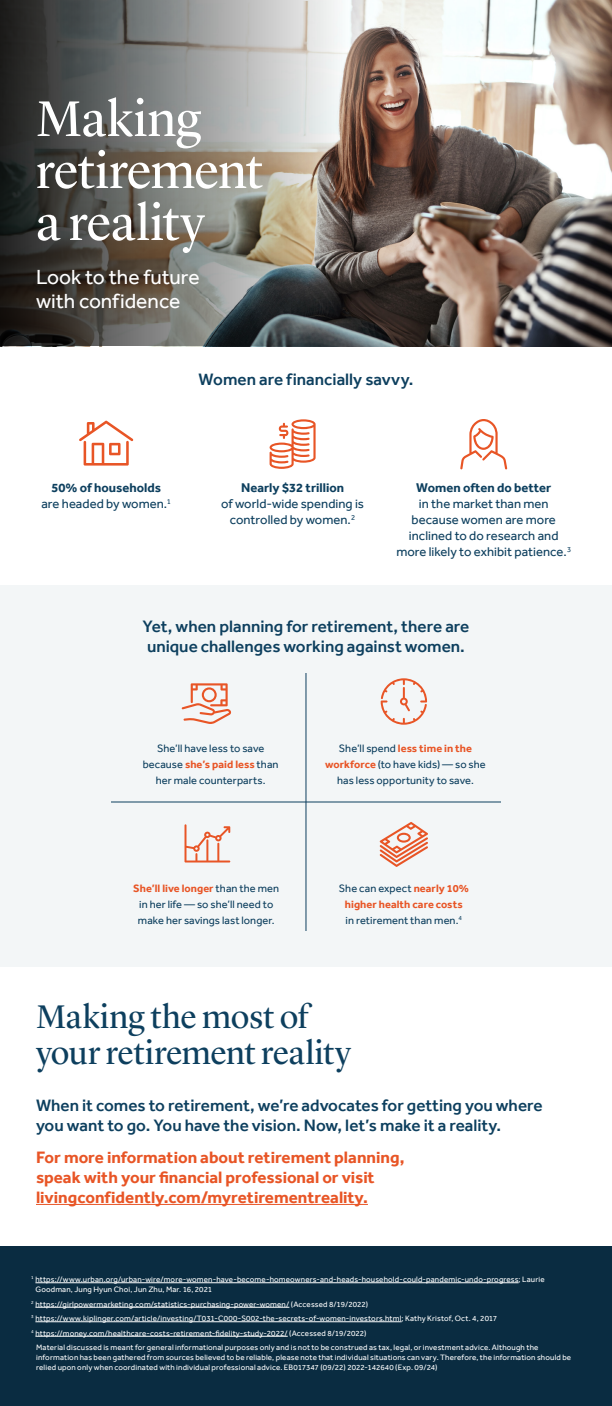
<style>
.page{position:relative;width:612px;height:1406px;background:#fff}
.page>*{position:absolute;margin:0;border:0;box-sizing:border-box;transform-origin:0 0}
.Standard_-_Header_1{font:52px/52px "Lyon Display";letter-spacing:-.01em;color:#fff}
.Extra_Small_-_Header{font:34px/36px "Lyon Display";letter-spacing:-.01em;color:#0d3f5e}
.Large_-_Subhead_1{font:21px/24px "Effra";color:#fff}
.callouts{font:500 17px/20px "Effra";color:#0d3f5e}
.callouts-2{font:700 17px/20px "Effra";color:#e85526}
.Small_-_Subhead_1{font:13px/16px "Effra";color:#0d3f5e;text-align:center}
.Standard_-_Body{font:11px/16px "Effra";letter-spacing:.005em;color:#0d3f5e;text-align:center}
.Disclaimers_with_sup{font:8px/10px "Effra";letter-spacing:.02em;color:#fff}
.s1{font-weight:700}
.s2{font-weight:700;color:#e85526}
</style>
<div class="page">
<img style="left:505px;top:0;width:107px;height:346px">
<img style="left:0;top:0;width:505px;height:346px">
<div style="left:0;top:1246px;width:612px;height:160px;background:#0a2c41"></div>
<hr style="left:36px;top:1204px;width:332px;height:1px;background:#e85526">
<div style="left:0;top:585px;width:612px;height:382px;background:#f3f6f7"></div>
<svg style="left:381px;top:678px;width:46px;height:47px"></svg>
<svg style="left:182px;top:683px;width:49px;height:41px"></svg>
<hr style="left:306px;top:673px;width:1px;height:258px;background:#0d3f5e">
<hr style="left:111px;top:802px;width:390px;height:1px;background:#0d3f5e">
<svg style="left:185px;top:824px;width:45px;height:39px"></svg>
<svg style="left:380px;top:822px;width:48px;height:45px"></svg>
<hr style="left:35px;top:1283px;width:484px;height:1px;background:#fff">
<hr style="left:35px;top:1307px;width:254px;height:1px;background:#fff">
<hr style="left:35px;top:1322px;width:367px;height:1px;background:#fff">
<hr style="left:35px;top:1336px;width:253px;height:1px;background:#fff">
<svg style="left:460px;top:419px;width:47px;height:50px"></svg>
<svg style="left:270px;top:419px;width:46px;height:50px"></svg>
<svg style="left:79px;top:421px;width:54px;height:45px"></svg>
<p class="Standard_-_Header_1" style="left:36px;top:89px;width:228px">Making retirement a reality</p>
<p class="Large_-_Subhead_1" style="left:36px;top:265px;width:165px">Look to the future with confidence</p>
<p class="callouts" style="left:199px;top:369px;width:216px">Women are financially savvy.</p>
<p class="Small_-_Subhead_1" style="left:41px;top:480px;width:131px"><span class="s1">50% of households </span>are headed by women.<sup>1</sup></p>
<p class="Small_-_Subhead_1" style="left:221px;top:480px;width:144px"><span class="s1">Nearly $32 trillion<br></span>of world-wide spending is controlled by women.<sup>2</sup></p>
<p class="Small_-_Subhead_1" style="left:396px;top:480px;width:176px"><span class="s1">Women often do better<br></span>in the market than men because women are more inclined to do research and more likely to exhibit patience.<sup>3</sup></p>
<p class="callouts" style="left:143px;top:616px;width:328px">Yet, when planning for retirement, there are unique challenges working against women.</p>
<p class="Standard_-_Body" style="left:143px;top:740px;width:137px">She’ll have less to save because <span class="s2">she’s paid less</span> than her male counterparts.</p>
<p class="Standard_-_Body" style="left:325px;top:740px;width:162px">She’ll spend <span class="s2">less time in the workforce</span> (to have kids) — so she has less opportunity to save.</p>
<p class="Standard_-_Body" style="left:133px;top:880px;width:147px"><span class="s2">She’ll live longer</span> than the men in her life — so she’ll need to make her savings last longer.</p>
<p class="Standard_-_Body" style="left:339px;top:880px;width:132px">She can expect <span class="s2">nearly 10% higher health care costs<br></span>in retirement than men.<sup>4</sup></p>
<p class="Extra_Small_-_Header" style="left:36px;top:996px;width:317px">Making the most of your retirement reality</p>
<p class="callouts" style="left:36px;top:1095px;width:508px">When it comes to retirement, we’re advocates for getting you where you want to go. You have the vision. Now, let’s make it a reality.</p>
<p class="callouts-2" style="left:36px;top:1147px;width:370px">For more information about retirement planning, speak with your financial professional or visit livingconfidently.com/myretirementreality.</p>
<p class="Disclaimers_with_sup" style="left:35px;top:1274px;width:511px;text-indent:-4px"><sup>1</sup> https://www.urban.org/urban-wire/more-women-have-become-homeowners-and-heads-household-could-pandemic-undo-progress; Laurie<br>Goodman, Jung Hyun Choi, Jun Zhu, Mar. 16, 2021</p>
<p class="Disclaimers_with_sup" style="left:31px;top:1299px;width:339px"><sup>2</sup> https://girlpowermarketing.com/statistics-purchasing-power-women/ (Accessed 8/19/2022)</p>
<p class="Disclaimers_with_sup" style="left:31px;top:1313px;width:468px"><sup>3</sup> https://www.kiplinger.com/article/investing/T031-C000-S002-the-secrets-of-women-investors.html; Kathy Kristof, Oct. 4, 2017</p>
<p class="Disclaimers_with_sup" style="left:31px;top:1328px;width:337px"><sup>4</sup> https://money.com/healthcare-costs-retirement-fidelity-study-2022/ (Accessed 8/19/2022)</p>
<p class="Disclaimers_with_sup" style="left:36px;top:1342px;width:537px">Material discussed is meant for general informational purposes only and is not to be construed as tax, legal, or investment advice. Although the information has been gathered from sources believed to be reliable, please note that individual situations can vary. Therefore, the information should be relied upon only when coordinated with individual professional advice. EB017347 (09/22) 2022-142640 (Exp. 09/24)</p>
</div>
